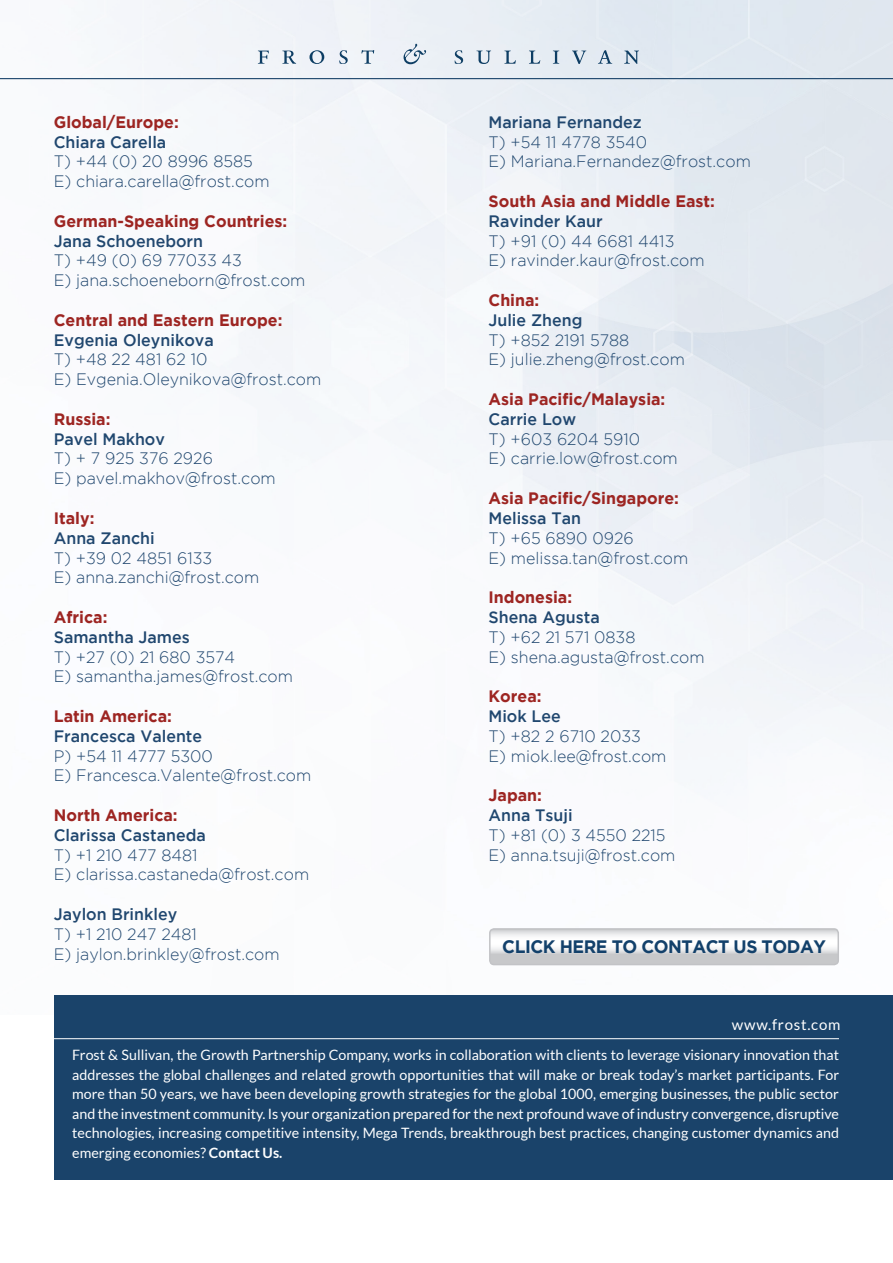
<style>
.page{position:relative;width:893px;height:1263px;background:#fff}
.page>*{position:absolute;margin:0;border:0;box-sizing:border-box;transform-origin:0 0}
.t1{font:700 18px "Gotham";letter-spacing:-.025em;color:#13416b}
.t2{font:300 16.5px "Gotham";color:#20476f}
.t3{font:500 16.5px "Gotham";color:#20476f}
.t4{font:700 16.5px "Gotham";color:#9d2522}
.t5{font:15px "Lato";letter-spacing:.05em;color:#fff}
.t6{font:14.25px/19.5px "Lato";color:#fff;text-align:justify}
.s1{font-weight:700}
</style>
<div class="page">
<svg style="left:258px;top:51px;width:11px;height:13px"></svg>
<svg style="left:282px;top:51px;width:14px;height:13px"></svg>
<svg style="left:309px;top:50px;width:15px;height:14px"></svg>
<svg style="left:339px;top:50px;width:9px;height:14px"></svg>
<svg style="left:361px;top:50px;width:13px;height:14px"></svg>
<svg style="left:404px;top:44px;width:22px;height:20px"></svg>
<svg style="left:455px;top:50px;width:8px;height:14px"></svg>
<svg style="left:476px;top:51px;width:15px;height:13px"></svg>
<svg style="left:504px;top:51px;width:12px;height:13px"></svg>
<svg style="left:529px;top:51px;width:11px;height:13px"></svg>
<svg style="left:553px;top:51px;width:6px;height:13px"></svg>
<svg style="left:572px;top:51px;width:14px;height:13px"></svg>
<svg style="left:598px;top:50px;width:14px;height:14px"></svg>
<svg style="left:624px;top:51px;width:15px;height:13px"></svg>
<hr style="left:0;top:78px;width:893px;height:1px;background:#002e59">
<div style="left:54px;top:995px;width:839px;height:185px;background:#1a436a"></div>
<hr style="left:54px;top:1038px;width:785px;height:1px;background:#fff">
<svg style="left:492px;top:931px;width:344px;height:31px"></svg>
<div style="left:489px;top:928px;width:350px;height:37px;border:2px solid #c2c3c6;border-radius:4px"></div>
<p class="t4" style="left:54px;top:112px;width:126px">Global/Europe:</p>
<p class="t3" style="left:54px;top:132px;width:114px">Chiara Carella</p>
<p class="t2" style="left:54px;top:153px;width:201px">T) +44 (0) 20 8996 8585</p>
<p class="t2" style="left:54px;top:172px;width:217px">E) chiara.carella@frost.com</p>
<p class="t4" style="left:54px;top:211px;width:235px">German-Speaking Countries:</p>
<p class="t3" style="left:54px;top:231px;width:151px">Jana Schoeneborn</p>
<p class="t2" style="left:54px;top:252px;width:190px">T) +49 (0) 69 77033 43</p>
<p class="t2" style="left:54px;top:271px;width:253px">E) jana.schoeneborn@frost.com</p>
<p class="t4" style="left:54px;top:310px;width:230px">Central and Eastern Europe:</p>
<p class="t3" style="left:54px;top:330px;width:161px">Evgenia Oleynikova</p>
<p class="t2" style="left:54px;top:351px;width:155px">T) +48 22 481 62 10</p>
<p class="t2" style="left:54px;top:370px;width:269px">E) Evgenia.Oleynikova@frost.com</p>
<p class="t4" style="left:54px;top:409px;width:58px">Russia:</p>
<p class="t3" style="left:54px;top:429px;width:113px">Pavel Makhov</p>
<p class="t2" style="left:54px;top:450px;width:161px">T) + 7 925 376 2926</p>
<p class="t2" style="left:54px;top:469px;width:223px">E) pavel.makhov@frost.com</p>
<p class="t4" style="left:54px;top:508px;width:42px">Italy:</p>
<p class="t3" style="left:54px;top:528px;width:102px">Anna Zanchi</p>
<p class="t2" style="left:54px;top:549px;width:160px">T) +39 02 4851 6133</p>
<p class="t2" style="left:54px;top:568px;width:207px">E) anna.zanchi@frost.com</p>
<p class="t4" style="left:54px;top:607px;width:55px">Africa:</p>
<p class="t3" style="left:54px;top:627px;width:138px">Samantha James</p>
<p class="t2" style="left:54px;top:648px;width:183px">T) +27 (0) 21 680 3574</p>
<p class="t2" style="left:54px;top:667px;width:241px">E) samantha.james@frost.com</p>
<p class="t4" style="left:54px;top:706px;width:120px">Latin America:</p>
<p class="t3" style="left:54px;top:726px;width:150px">Francesca Valente</p>
<p class="t2" style="left:54px;top:747px;width:161px">P) +54 11 4777 5300</p>
<p class="t2" style="left:54px;top:766px;width:259px">E) Francesca.Valente@frost.com</p>
<p class="t4" style="left:54px;top:805px;width:125px">North America:</p>
<p class="t3" style="left:54px;top:825px;width:154px">Clarissa Castaneda</p>
<p class="t2" style="left:54px;top:846px;width:145px">T) +1 210 477 8481</p>
<p class="t2" style="left:54px;top:865px;width:257px">E) clarissa.castaneda@frost.com</p>
<p class="t3" style="left:54px;top:905px;width:125px">Jaylon Brinkley</p>
<p class="t2" style="left:54px;top:925px;width:145px">T) +1 210 247 2481</p>
<p class="t2" style="left:54px;top:945px;width:227px">E) jaylon.brinkley@frost.com</p>
<p class="t3" style="left:488px;top:113px;width:155px">Mariana Fernandez</p>
<p class="t2" style="left:488px;top:133px;width:160px">T) +54 11 4778 3540</p>
<p class="t2" style="left:488px;top:153px;width:264px">E) Mariana.Fernandez@frost.com</p>
<p class="t4" style="left:488px;top:192px;width:228px">South Asia and Middle East:</p>
<p class="t3" style="left:488px;top:212px;width:116px">Ravinder Kaur</p>
<p class="t2" style="left:488px;top:232px;width:187px">T) +91 (0) 44 6681 4413</p>
<p class="t2" style="left:488px;top:252px;width:218px">E) ravinder.kaur@frost.com</p>
<p class="t4" style="left:488px;top:291px;width:52px">China:</p>
<p class="t3" style="left:488px;top:311px;width:95px">Julie Zheng</p>
<p class="t2" style="left:488px;top:331px;width:142px">T) +852 2191 5788</p>
<p class="t2" style="left:488px;top:351px;width:198px">E) julie.zheng@frost.com</p>
<p class="t4" style="left:488px;top:390px;width:178px">Asia Pacific/Malaysia:</p>
<p class="t3" style="left:488px;top:410px;width:89px">Carrie Low</p>
<p class="t2" style="left:488px;top:430px;width:153px">T) +603 6204 5910</p>
<p class="t2" style="left:488px;top:450px;width:191px">E) carrie.low@frost.com</p>
<p class="t4" style="left:488px;top:489px;width:192px">Asia Pacific/Singapore:</p>
<p class="t3" style="left:488px;top:509px;width:94px">Melissa Tan</p>
<p class="t2" style="left:488px;top:529px;width:147px">T) +65 6890 0926</p>
<p class="t2" style="left:488px;top:549px;width:201px">E) melissa.tan@frost.com</p>
<p class="t4" style="left:488px;top:588px;width:85px">Indonesia:</p>
<p class="t3" style="left:488px;top:608px;width:113px">Shena Agusta</p>
<p class="t2" style="left:488px;top:628px;width:148px">T) +62 21 571 0838</p>
<p class="t2" style="left:488px;top:648px;width:218px">E) shena.agusta@frost.com</p>
<p class="t4" style="left:488px;top:687px;width:55px">Korea:</p>
<p class="t3" style="left:488px;top:707px;width:74px">Miok Lee</p>
<p class="t2" style="left:488px;top:727px;width:154px">T) +82 2 6710 2033</p>
<p class="t2" style="left:488px;top:747px;width:179px">E) miok.lee@frost.com</p>
<p class="t4" style="left:488px;top:786px;width:55px">Japan:</p>
<p class="t3" style="left:488px;top:806px;width:86px">Anna Tsuji</p>
<p class="t2" style="left:488px;top:826px;width:179px">T) +81 (0) 3 4550 2215</p>
<p class="t2" style="left:488px;top:846px;width:188px">E) anna.tsuji@frost.com</p>
<p class="t1" style="left:502px;top:936px;width:325px">CLICK HERE TO CONTACT US TODAY</p>
<p class="t5" style="left:732px;top:1016px;width:110px">www.frost.com</p>
<p class="t6" style="left:72px;top:1045px;width:768px">Frost &amp; Sullivan, the Growth Partnership Company, works in collaboration with clients to leverage visionary innovation that addresses the global challenges and related growth opportunities that will make or break today’s market participants. For more than 50 years, we have been developing growth strategies for the global 1000, emerging businesses, the public sector and the investment community. Is your organization prepared for the next profound wave of industry convergence, disruptive technologies, increasing competitive intensity, Mega Trends, breakthrough best practices, changing customer dynamics and emerging economies? <span class="s1">Contact Us.</span></p>
</div>
